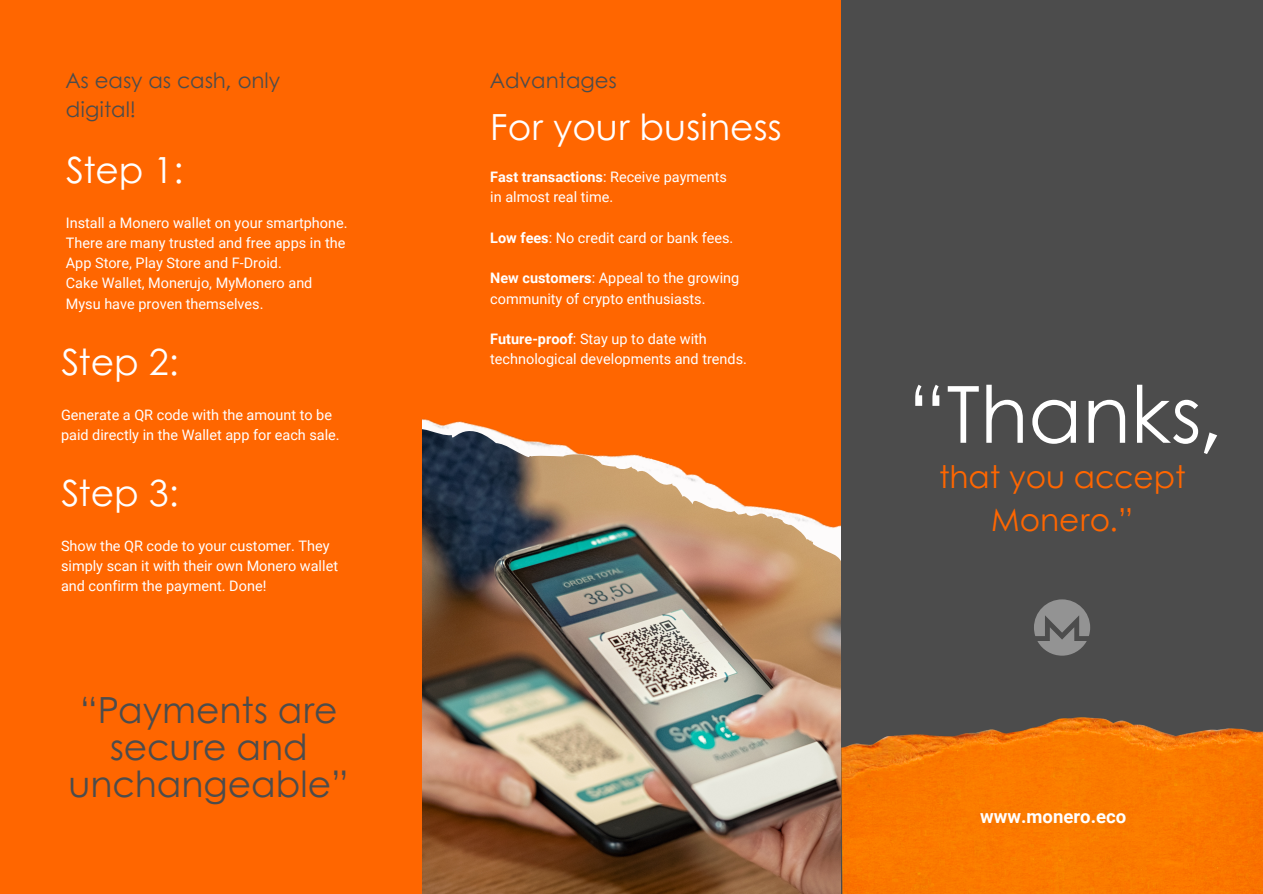
<style>
.page{position:relative;width:1263px;height:894px;background:#fff}
.page>*{position:absolute;margin:0;border:0;box-sizing:border-box;transform-origin:0 0}
.t1{font:78.75px "Century Gothic";color:#fff}
.t2{font:36px/37px "Century Gothic";color:#4c4c4c;text-align:center}
.t3{font:36px "Century Gothic";color:#fff}
.t4{font:31.2px/42.8px "Century Gothic";color:#f60;text-align:center}
.t5{font:21.15px/29.2px "Century Gothic";color:#4c4c4c}
.t6{font:700 18.6px "Roboto";color:#fff}
.t7{font:14.4px/20.2px "Roboto";color:#fff}
.t8{font:700 14.4px "Roboto";color:#fff}
.s1{font-weight:400}
.s2{font-weight:700}
</style>
<div class="page">
<div style="left:0;top:0;width:1263px;height:893px;background:#f60"></div>
<img style="left:422px;top:428px;width:419px;height:465px">
<div style="left:841px;top:0;width:422px;height:893px;background:#4c4c4c"></div>
<img style="left:841px;top:717px;width:422px;height:176px">
<svg style="left:1034px;top:599px;width:56px;height:56px"></svg>
<p class="t5" style="left:66px;top:65px;width:216px">As easy as cash, only digital!</p>
<p class="t3" style="left:66px;top:142px;width:119px">Step 1:</p>
<p class="t7" style="left:66px;top:212px;width:283px">Install a Monero wallet on your smartphone.<br>There are many trusted and free apps in the<br>App Store, Play Store and F-Droid.</p>
<p class="t7" style="left:66px;top:273px;width:248px">Cake Wallet, Monerujo, MyMonero and<br>Mysu have proven themselves.</p>
<p class="t3" style="left:61px;top:334px;width:119px">Step 2:</p>
<p class="t7" style="left:61px;top:404px;width:280px">Generate a QR code with the amount to be paid directly in the Wallet app for each sale.</p>
<p class="t3" style="left:61px;top:465px;width:119px">Step 3:</p>
<p class="t7" style="left:61px;top:535px;width:278px">Show the QR code to your customer. They simply scan it with their own Monero wallet and confirm the payment. Done!</p>
<p class="t2" style="left:69px;top:689px;width:282px">“Payments are secure and unchangeable”</p>
<p class="t5" style="left:490px;top:65px;width:128px">Advantages</p>
<p class="t3" style="left:490px;top:100px;width:293px">For your business</p>
<p class="t8" style="left:490px;top:169px;width:238px">Fast transactions<span class="s1">: Receive payments</span></p>
<p class="t7" style="left:490px;top:187px;width:125px">in almost real time.</p>
<p class="t7" style="left:490px;top:228px;width:245px"><span class="s2">Low fees</span>: No credit card or bank fees.</p>
<p class="t7" style="left:490px;top:268px;width:251px"><span class="s2">New customers</span>: Appeal to the growing community of crypto enthusiasts.</p>
<p class="t7" style="left:490px;top:329px;width:258px"><span class="s2">Future-proof</span>: Stay up to date with technological developments and trends.</p>
<p class="t1" style="left:907px;top:354px;width:317px">“Thanks,</p>
<p class="t4" style="left:939px;top:453px;width:248px">that you accept<br>Monero.”</p>
<p class="t6" style="left:980px;top:805px;width:147px">www.monero.eco</p>
</div>
